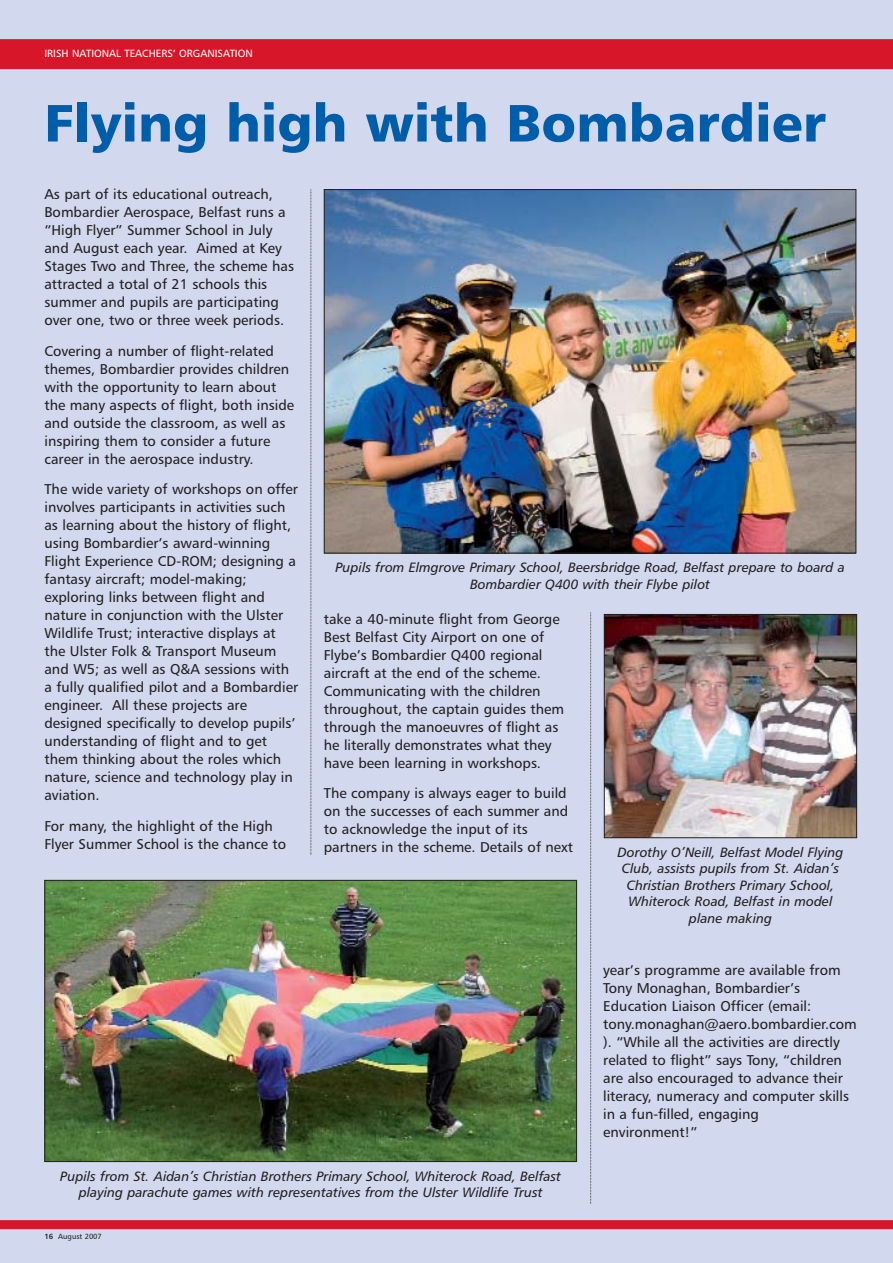
<style>
.page{position:relative;width:893px;height:1263px;background:#fff}
.page>*{position:absolute;margin:0;border:0;box-sizing:border-box;transform-origin:0 0}
.t1{font:52.5px "Humanist 777 BT Black B";color:#005daa}
.t2{font:14.25px/18px "Humanist 777 BT Roman B";color:#231f20}
.t3{font:13.5px/16.5px "Humanist 777 BT Italic B";color:#231f20;text-align:center}
.t4{font:10.5px "Humanist 777 BT Roman B";color:#fff}
.t5{font:7.5px "Humanist 777 BT Roman B";color:#231f20}
.s1{font-family:"Humanist 777 BT Bold B"}
</style>
<div class="page">
<div style="left:0;top:0;width:892px;height:1263px;background:#d2d9ee"></div>
<div style="left:0;top:39px;width:892px;height:30px;background:#d71729"></div>
<div style="left:0;top:1220px;width:892px;height:9px;background:#d71729"></div>
<svg style="left:310px;top:189px;width:1px;height:666px"></svg>
<svg style="left:590px;top:612px;width:1px;height:592px"></svg>
<img style="left:326px;top:191px;width:528px;height:360px">
<img style="left:46px;top:882px;width:529px;height:278px">
<div style="left:44px;top:880px;width:533px;height:282px;border:1px solid #231f20"></div>
<img style="left:606px;top:616px;width:249px;height:220px">
<div style="left:604px;top:614px;width:253px;height:224px;border:1px solid #231f20"></div>
<p class="t4" style="left:44px;top:49px;width:210px">IRISH NATIONAL TEACHERS’ ORGANISATION</p>
<h1 class="t1" style="left:44px;top:102px;width:782px">Flying high with Bombardier</h1>
<p class="t2" style="left:44px;top:186px;width:251px">As part of its educational outreach, Bombardier Aerospace, Belfast runs a “High Flyer” Summer School in July and August each year. Aimed at Key Stages Two and Three, the scheme has attracted a total of 21 schools this summer and pupils are participating over one, two or three week periods.</p>
<p class="t2" style="left:44px;top:343px;width:251px">Covering a number of flight-related themes, Bombardier provides children with the opportunity to learn about the many aspects of flight, both inside and outside the classroom, as well as inspiring them to consider a future career in the aerospace industry.</p>
<p class="t2" style="left:44px;top:481px;width:255px">The wide variety of workshops on offer involves participants in activities such as learning about the history of flight, using Bombardier’s award-winning Flight Experience CD-ROM; designing a fantasy aircraft; model-making; exploring links between flight and nature in conjunction with the Ulster Wildlife Trust; interactive displays at the Ulster Folk &amp; Transport Museum and W5; as well as Q&amp;A sessions with a fully qualified pilot and a Bombardier engineer. All these projects are designed specifically to develop pupils’ understanding of flight and to get them thinking about the roles which nature, science and technology play in aviation.</p>
<p class="t2" style="left:44px;top:818px;width:243px">For many, the highlight of the High<br>Flyer Summer School is the chance to</p>
<p class="t3" style="left:335px;top:560px;width:511px">Pupils from Elmgrove Primary School, Beersbridge Road, Belfast prepare to board a<br>Bombardier Q400 with their Flybe pilot</p>
<p class="t2" style="left:324px;top:611px;width:242px">take a 40-minute flight from George Best Belfast City Airport on one of Flybe’s Bombardier Q400 regional aircraft at the end of the scheme.<br>Communicating with the children throughout, the captain guides them through the manoeuvres of flight as he literally demonstrates what they have been learning in workshops.</p>
<p class="t2" style="left:324px;top:785px;width:251px">The company is always eager to build on the successes of each summer and to acknowledge the input of its partners in the scheme. Details of next</p>
<p class="t3" style="left:617px;top:845px;width:227px">Dorothy O’Neill, Belfast Model Flying<br>Club, assists pupils from St. Aidan’s<br>Christian Brothers Primary School,<br>Whiterock Road, Belfast in model plane making</p>
<p class="t2" style="left:603px;top:962px;width:255px">year’s programme are available from Tony Monaghan, Bombardier’s Education Liaison Officer (email: tony.monaghan@aero.bombardier.com ). “While all the activities are directly related to flight” says Tony, “children are also encouraged to advance their literacy, numeracy and computer skills in a fun-filled, engaging<br>environment!”</p>
<p class="t3" style="left:60px;top:1169px;width:502px">Pupils from St. Aidan’s Christian Brothers Primary School, Whiterock Road, Belfast playing parachute games with representatives from the Ulster Wildlife Trust</p>
<p class="t5" style="left:44px;top:1233px;width:59px"><span class="s1">16</span> August 2007</p>
</div>
